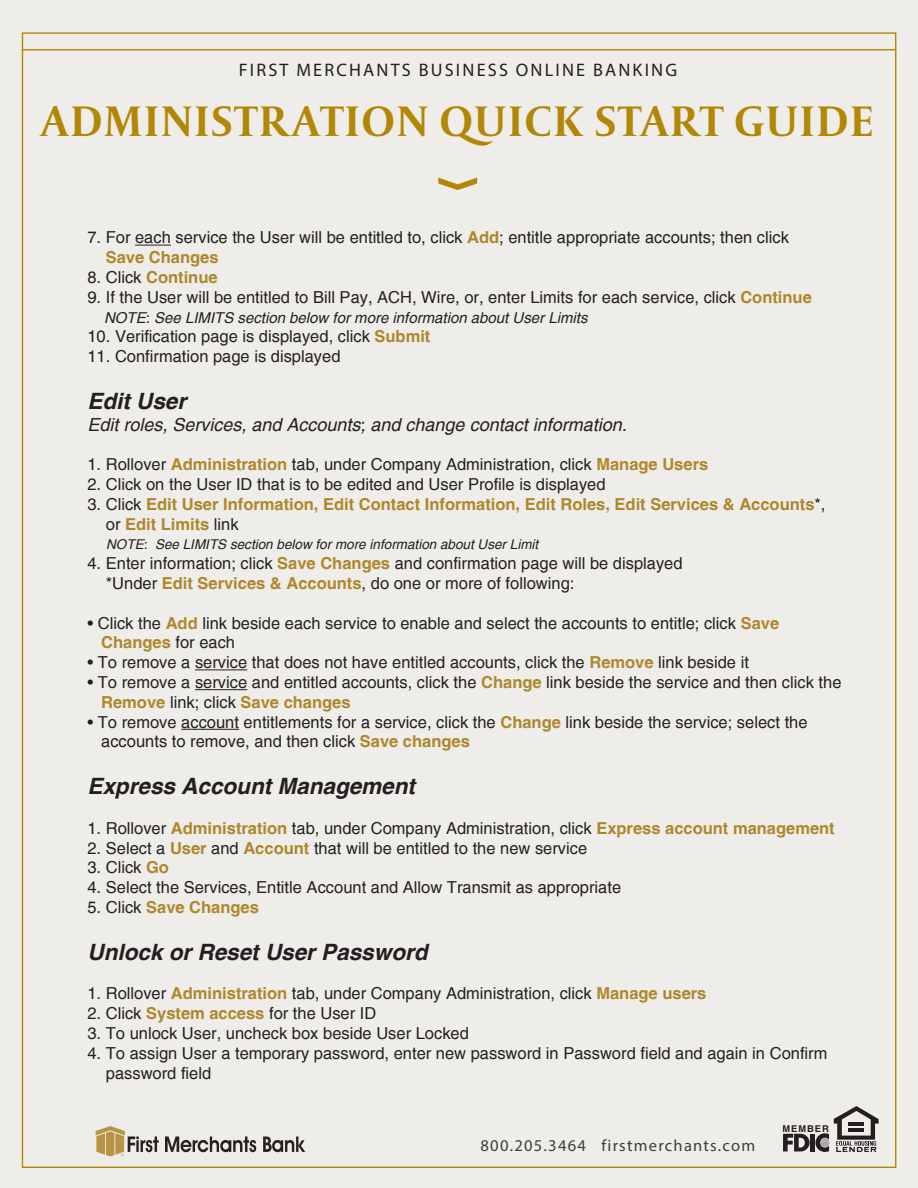
<style>
.page{position:relative;width:918px;height:1188px;background:#efedea}
.page>*{position:absolute;margin:0;border:0;box-sizing:border-box;transform-origin:0 0}
.t1{font:700 45px "Capitolium 2";letter-spacing:.04em;color:#b28705}
.t2{font:italic 700 22.5px "Helvetica";color:#231f20}
.t3{font:18.15px "Myriad Pro";letter-spacing:.12em;color:#231f20}
.t4{font:italic 18px "Helvetica";color:#231f20}
.t5{font:16.5px "Helvetica";color:#231f20}
.t6{font:700 16.5px "Helvetica";color:#ae872d}
.t7{font:16.5px "Myriad Pro";letter-spacing:.075em;color:#3e3e3f}
.t8{font:italic 15px "Helvetica";color:#231f20}
.t9{font:italic 13.5px "Helvetica";color:#231f20}
.t10{font:700 9.3px "Helvetica";letter-spacing:.1em;color:#231f20}
.s1{font-weight:700;color:#ae872d}
.s2{font-weight:400;color:#231f20}
</style>
<div class="page">
<hr style="left:22px;top:49px;width:874px;height:1px;background:#b28705">
<hr style="left:135px;top:245px;width:36px;height:1px;background:#231f20">
<hr style="left:195px;top:669px;width:52px;height:1px;background:#231f20">
<hr style="left:195px;top:689px;width:52px;height:1px;background:#231f20">
<hr style="left:181px;top:729px;width:58px;height:1px;background:#231f20">
<svg style="left:438px;top:178px;width:39px;height:12px"></svg>
<svg style="left:165px;top:1136px;width:91px;height:16px"></svg>
<svg style="left:263px;top:1136px;width:42px;height:16px"></svg>
<svg style="left:96px;top:1126px;width:63px;height:30px"></svg>
<svg style="left:783px;top:1106px;width:96px;height:46px"></svg>
<p class="t3" style="left:239px;top:59px;width:440px">FIRST MERCHANTS BUSINESS ONLINE BANKING</p>
<p class="t1" style="left:42px;top:91px;width:834px">ADMINISTRATION QUICK START GUIDE</p>
<p class="t5" style="left:87px;top:228px;width:703px">7. For each service the User will be entitled to, click <span class="s1">Add</span>; entitle appropriate accounts; then click</p>
<p class="t6" style="left:106px;top:247px;width:114px">Save Changes</p>
<p class="t6" style="left:87px;top:267px;width:132px"><span class="s2">8. Click</span> Continue</p>
<p class="t5" style="left:87px;top:287px;width:726px">9. If the User will be entitled to Bill Pay, ACH, Wire, or, enter Limits for each service, click <span class="s1">Continue</span></p>
<p class="t8" style="left:104px;top:309px;width:485px">NOTE: See LIMITS section below for more information about User Limits</p>
<p class="t5" style="left:87px;top:327px;width:344px">10. Verification page is displayed, click <span class="s1">Submit</span></p>
<p class="t5" style="left:87px;top:347px;width:255px">11. Confirmation page is displayed</p>
<p class="t2" style="left:87px;top:387px;width:100px">Edit User</p>
<p class="t4" style="left:87px;top:414px;width:541px">Edit roles, Services, and Accounts; and change contact information.</p>
<p class="t5" style="left:87px;top:455px;width:622px">1. Rollover <span class="s1">Administration</span> tab, under Company Administration, click <span class="s1">Manage Users</span></p>
<p class="t5" style="left:87px;top:475px;width:520px">2. Click on the User ID that is to be edited and User Profile is displayed</p>
<p class="t6" style="left:87px;top:494px;width:740px"><span class="s2">3. Click</span> Edit User Information, Edit Contact Information, Edit Roles, Edit Services &amp; Accounts<span class="s2">*,</span></p>
<p class="t6" style="left:106px;top:514px;width:134px"><span class="s2">or</span> Edit Limits <span class="s2">link</span></p>
<p class="t9" style="left:106px;top:537px;width:434px">NOTE: See LIMITS section below for more information about User Limit</p>
<p class="t5" style="left:87px;top:554px;width:597px">4. Enter information; click <span class="s1">Save Changes</span> and confirmation page will be displayed</p>
<p class="t5" style="left:106px;top:574px;width:470px">*Under <span class="s1">Edit Services &amp; Accounts</span>, do one or more of following:</p>
<p class="t5" style="left:87px;top:613px;width:693px">• Click the <span class="s1">Add</span> link beside each service to enable and select the accounts to entitle; click <span class="s1">Save</span></p>
<p class="t6" style="left:101px;top:633px;width:135px">Changes <span class="s2">for each</span></p>
<p class="t5" style="left:87px;top:653px;width:663px">• To remove a service that does not have entitled accounts, click the <span class="s1">Remove</span> link beside it</p>
<p class="t5" style="left:87px;top:673px;width:756px">• To remove a service and entitled accounts, click the <span class="s1">Change</span> link beside the service and then click the</p>
<p class="t6" style="left:101px;top:692px;width:251px">Remove <span class="s2">link; click</span> Save changes</p>
<p class="t5" style="left:87px;top:712px;width:722px">• To remove account entitlements for a service, click the <span class="s1">Change</span> link beside the service; select the</p>
<p class="t5" style="left:101px;top:732px;width:370px">accounts to remove, and then click <span class="s1">Save changes</span></p>
<p class="t2" style="left:87px;top:773px;width:329px">Express Account Management</p>
<p class="t5" style="left:87px;top:818px;width:749px">1. Rollover <span class="s1">Administration</span> tab, under Company Administration, click <span class="s1">Express account management</span></p>
<p class="t5" style="left:87px;top:838px;width:501px">2. Select a <span class="s1">User</span> and <span class="s1">Account</span> that will be entitled to the new service</p>
<p class="t5" style="left:87px;top:858px;width:83px">3. Click <span class="s1">Go</span></p>
<p class="t5" style="left:87px;top:878px;width:535px">4. Select the Services, Entitle Account and Allow Transmit as appropriate</p>
<p class="t6" style="left:87px;top:897px;width:173px"><span class="s2">5. Click</span> Save Changes</p>
<p class="t2" style="left:87px;top:938px;width:342px">Unlock or Reset User Password</p>
<p class="t5" style="left:87px;top:984px;width:620px">1. Rollover <span class="s1">Administration</span> tab, under Company Administration, click <span class="s1">Manage users</span></p>
<p class="t5" style="left:87px;top:1004px;width:290px">2. Click <span class="s1">System access</span> for the User ID</p>
<p class="t5" style="left:87px;top:1024px;width:383px">3. To unlock User, uncheck box beside User Locked</p>
<p class="t5" style="left:87px;top:1043px;width:742px">4. To assign User a temporary password, enter new password in Password field and again in Confirm</p>
<p class="t5" style="left:106px;top:1063px;width:107px">password field</p>
<p class="t7" style="left:481px;top:1135px;width:276px">800.205.3464 firstmerchants.com</p>
<p class="t10" style="left:782px;top:1123px;width:48px">MEMBER</p>
</div>
